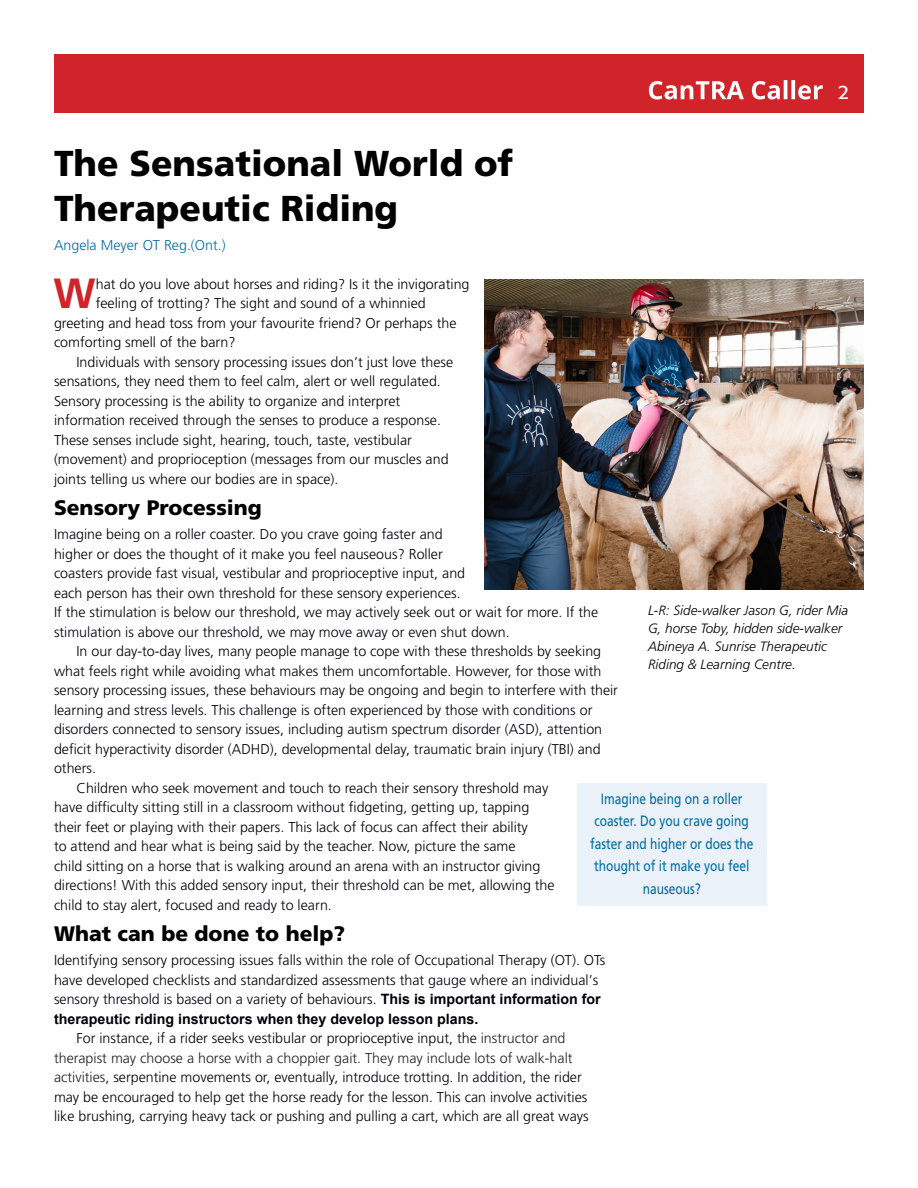
<style>
.page{position:relative;width:918px;height:1188px;background:#fff}
.page>*{position:absolute;margin:0;border:0;box-sizing:border-box;transform-origin:0 0}
.t1{font:700 42.15px "Frutiger";color:#d1232a}
.Head_1{font:900 36px/45px "Frutiger";color:#000}
.Head_3{font:900 21px "Frutiger";color:#000}
.t2{font:19.5px "Formata";color:#fff}
.co{font:15px/22.5px "Frutiger";color:#006da4;text-align:center;scale:.8 1}
.t3{font:300 14.25px/19.5px "Frutiger";color:#00000a}
.t4{font:300 14.25px/19.5px "Frutiger";color:#000}
.Head_3-2{font:300 14.25px "Frutiger";color:#006da4}
.t5{font:italic 300 13.5px/18px "Frutiger";color:#000}
.s1{font-family:"Arial";font-weight:700}
.s2{color:#222}
</style>
<div class="page">
<div style="left:54px;top:54px;width:810px;height:58px;background:#d1232a"></div>
<svg style="left:649px;top:80px;width:174px;height:19px"></svg>
<img style="left:484px;top:279px;width:380px;height:311px">
<div style="left:578px;top:783px;width:189px;height:122px;background:#ebf1f8"></div>
<p class="t2" style="left:838px;top:80px;width:13px">2</p>
<p class="Head_1" style="left:54px;top:141px;width:461px">The Sensational World of<br>Therapeutic Riding</p>
<p class="Head_3-2" style="left:54px;top:237px;width:173px">Angela Meyer OT Reg.(Ont.)</p>
<p class="t1" style="left:54px;top:269px;width:44px">W</p>
<p class="t4" style="left:96px;top:274px;width:375px">hat do you love about horses and riding? Is it the invigorating</p>
<p class="t4" style="left:96px;top:294px;width:331px">feeling of trotting? The sight and sound of a whinnied</p>
<p class="t4" style="left:54px;top:313px;width:404px">greeting and head toss from your favourite friend? Or perhaps the</p>
<p class="t4" style="left:54px;top:333px;width:183px">comforting smell of the barn?</p>
<p class="t4" style="left:54px;top:352px;width:401px;text-indent:22px">Individuals with sensory processing issues don’t just love these sensations, they need them to feel calm, alert or well regulated.<br>Sensory processing is the ability to organize and interpret information received through the senses to produce a response.<br>These senses include sight, hearing, touch, taste, vestibular (movement) and proprioception (messages from our muscles and joints telling us where our bodies are in space).</p>
<p class="Head_3" style="left:54px;top:495px;width:209px">Sensory Processing</p>
<p class="t3" style="left:54px;top:525px;width:546px">Imagine being on a roller coaster. Do you crave going faster and<br>higher or does the thought of it make you feel nauseous? Roller<br>coasters provide fast visual, vestibular and proprioceptive input, and<br>each person has their own threshold for these sensory experiences.<br>If the stimulation is below our threshold, we may actively seek out or wait for more. If the stimulation is above our threshold, we may move away or even shut down.</p>
<p class="t3" style="left:54px;top:642px;width:566px;text-indent:22px">In our day-to-day lives, many people manage to cope with these thresholds by seeking what feels right while avoiding what makes them uncomfortable. However, for those with sensory processing issues, these behaviours may be ongoing and begin to interfere with their learning and stress levels. This challenge is often experienced by those with conditions or disorders connected to sensory issues, including autism spectrum disorder (ASD), attention deficit hyperactivity disorder (ADHD), developmental delay, traumatic brain injury (TBI) and others.</p>
<p class="t3" style="left:54px;top:778px;width:502px;text-indent:22px">Children who seek movement and touch to reach their sensory threshold may have difficulty sitting still in a classroom without fidgeting, getting up, tapping their feet or playing with their papers. This lack of focus can affect their ability<br>to attend and hear what is being said by the teacher. Now, picture the same<br>child sitting on a horse that is walking around an arena with an instructor giving directions! With this added sensory input, their threshold can be met, allowing the child to stay alert, focused and ready to learn.</p>
<p class="Head_3" style="left:54px;top:921px;width:293px">What can be done to help?</p>
<p class="t3" style="left:54px;top:951px;width:553px">Identifying sensory processing issues falls within the role of Occupational Therapy (OT). OTs have developed checklists and standardized assessments that gauge where an individual’s sensory threshold is based on a variety of behaviours. <span class="s1">This is important information for therapeutic riding instructors when they develop lesson plans.</span></p>
<p class="t3" style="left:54px;top:1029px;width:536px;text-indent:22px">For instance, if a rider seeks vestibular or proprioceptive input, the <span class="s2">instructor and therapist may choose a horse with a choppier gait. They may include lots of walk-halt activities</span>, serpentine movements or, eventually, introduce trotting. In addition, the rider may be encouraged to help get the horse ready for the lesson. This can involve activities like brushing, carrying heavy tack or pushing and pulling a cart, which are all great ways</p>
<p class="t5" style="left:648px;top:601px;width:202px">L-R: Side-walker Jason G, rider Mia<br>G, horse Toby, hidden side-walker<br>Abineya A. Sunrise Therapeutic<br>Riding &amp; Learning Centre.</p>
<p class="co" style="left:590px;top:787px;width:206px">Imagine being on a roller coaster. Do you crave going faster and higher or does the thought of it make you feel nauseous?</p>
</div>
